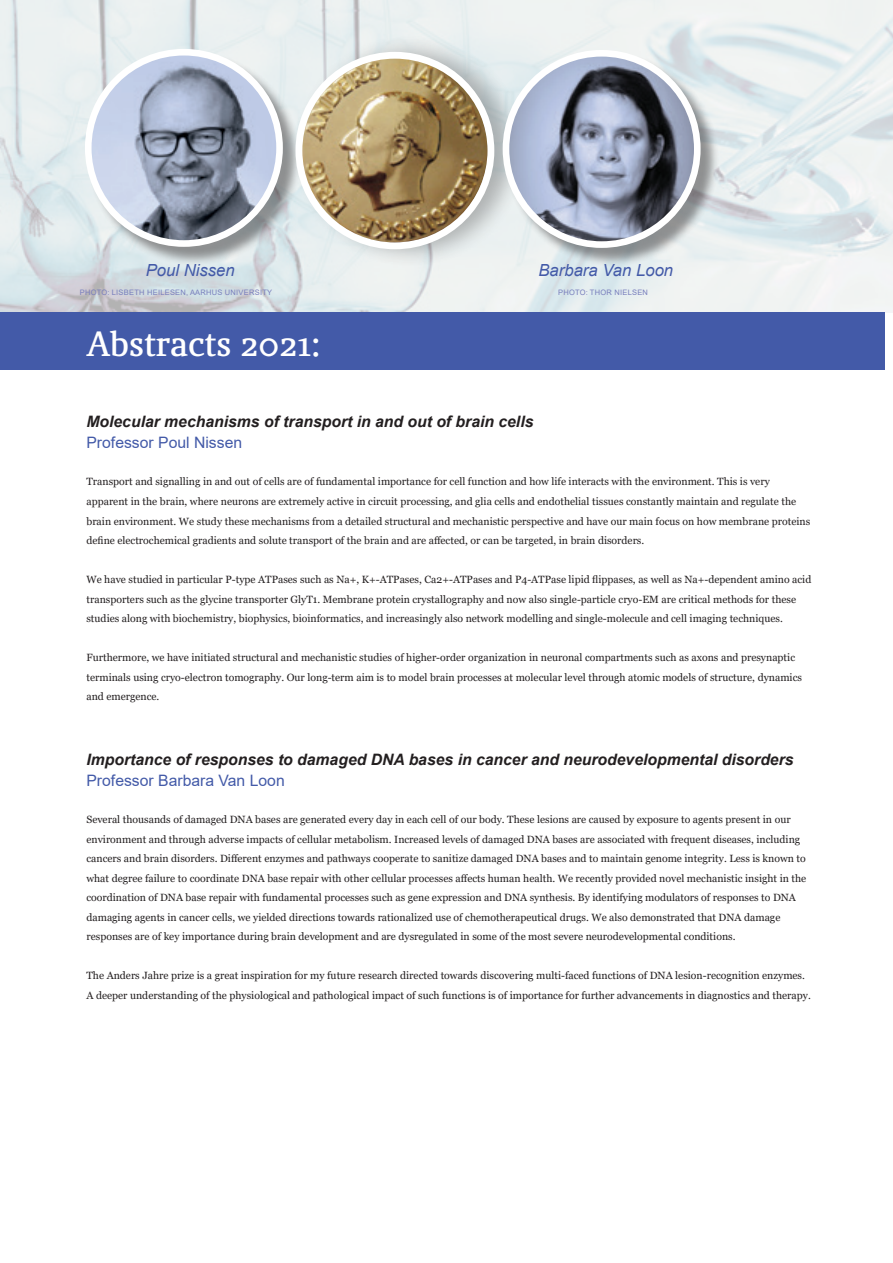
<style>
.page{position:relative;width:893px;height:1263px;background:#fff}
.page>*{position:absolute;margin:0;border:0;box-sizing:border-box;transform-origin:0 0}
.t1{font:700 34.5px "Quaestor";letter-spacing:-.005em;color:#fff;scale:.94 1}
.t2{font:italic 16.65px "Arial";color:#435aa8}
.t3{font:italic 700 15.75px "Arial";color:#231f20}
.t4{font:15.75px "Arial";color:#435aa8}
.t5{font:10.5px/19.5px "Georgia";color:#231f20}
.t6{font:7.5px "Arial";letter-spacing:.035em;color:#777dbc}
</style>
<div class="page">
<img style="left:0;top:0;width:893px;height:313px">
<div style="left:87px;top:51px;width:215px;height:215px;background:#231f20;opacity:.46"></div>
<img style="left:88px;top:52px;width:192px;height:192px;border-radius:96px">
<div style="left:85px;top:49px;width:198px;height:198px;border:7px solid #fff;border-radius:50%"></div>
<div style="left:292px;top:33px;width:235px;height:235px;background:#231f20;opacity:.3"></div>
<img style="left:297px;top:55px;width:192px;height:188px">
<div style="left:296px;top:52px;width:198px;height:197px;border:7px solid #fff;border-radius:50%"></div>
<div style="left:0;top:313px;width:884px;height:57px;background:#435aa8"></div>
<div style="left:505px;top:52px;width:214px;height:215px;background:#231f20;opacity:.46"></div>
<img style="left:506px;top:53px;width:191px;height:192px;border-radius:96px">
<div style="left:503px;top:50px;width:198px;height:198px;border:7px solid #fff;border-radius:50%"></div>
<h2 class="t2" style="left:146px;top:259px;width:91px">Poul Nissen</h2>
<h2 class="t2" style="left:538px;top:260px;width:136px">Barbara Van Loon</h2>
<p class="t6" style="left:80px;top:287px;width:194px">PHOTO: LISBETH HEILESEN, AARHUS UNIVERSITY</p>
<p class="t6" style="left:558px;top:287px;width:91px">PHOTO: THOR NIELSEN</p>
<h1 class="t1" style="left:86px;top:321px;width:250px">Abstracts 2021:</h1>
<h3 class="t3" style="left:86px;top:411px;width:448px">Molecular mechanisms of transport in and out of brain cells</h3>
<h3 class="t4" style="left:86px;top:432px;width:157px">Professor Poul Nissen</h3>
<p class="t5" style="left:86px;top:472px;width:725px">Transport and signalling in and out of cells are of fundamental importance for cell function and how life interacts with the environment. This is very apparent in the brain, where neurons are extremely active in circuit processing, and glia cells and endothelial tissues constantly maintain and regulate the brain environment. We study these mechanisms from a detailed structural and mechanistic perspective and have our main focus on how membrane proteins define electrochemical gradients and solute transport of the brain and are affected, or can be targeted, in brain disorders.</p>
<p class="t5" style="left:86px;top:570px;width:726px">We have studied in particular P-type ATPases such as Na+, K+-ATPases, Ca2+-ATPases and P4-ATPase lipid flippases, as well as Na+-dependent amino acid transporters such as the glycine transporter GlyT1. Membrane protein crystallography and now also single-particle cryo-EM are critical methods for these studies along with biochemistry, biophysics, bioinformatics, and increasingly also network modelling and single-molecule and cell imaging techniques.</p>
<p class="t5" style="left:86px;top:648px;width:717px">Furthermore, we have initiated structural and mechanistic studies of higher-order organization in neuronal compartments such as axons and presynaptic terminals using cryo-electron tomography. Our long-term aim is to model brain processes at molecular level through atomic models of structure, dynamics and emergence.</p>
<h3 class="t3" style="left:86px;top:748px;width:709px">Importance of responses to damaged DNA bases in cancer and neurodevelopmental disorders</h3>
<h3 class="t4" style="left:86px;top:769px;width:200px">Professor Barbara Van Loon</h3>
<p class="t5" style="left:86px;top:810px;width:721px">Several thousands of damaged DNA bases are generated every day in each cell of our body. These lesions are caused by exposure to agents present in our environment and through adverse impacts of cellular metabolism. Increased levels of damaged DNA bases are associated with frequent diseases, including cancers and brain disorders. Different enzymes and pathways cooperate to sanitize damaged DNA bases and to maintain genome integrity. Less is known to what degree failure to coordinate DNA base repair with other cellular processes affects human health. We recently provided novel mechanistic insight in the coordination of DNA base repair with fundamental processes such as gene expression and DNA synthesis. By identifying modulators of responses to DNA damaging agents in cancer cells, we yielded directions towards rationalized use of chemotherapeutical drugs. We also demonstrated that DNA damage responses are of key importance during brain development and are dysregulated in some of the most severe neurodevelopmental conditions.</p>
<p class="t5" style="left:86px;top:966px;width:726px">The Anders Jahre prize is a great inspiration for my future research directed towards discovering multi-faced functions of DNA lesion-recognition enzymes.<br>A deeper understanding of the physiological and pathological impact of such functions is of importance for further advancements in diagnostics and therapy.</p>
</div>
